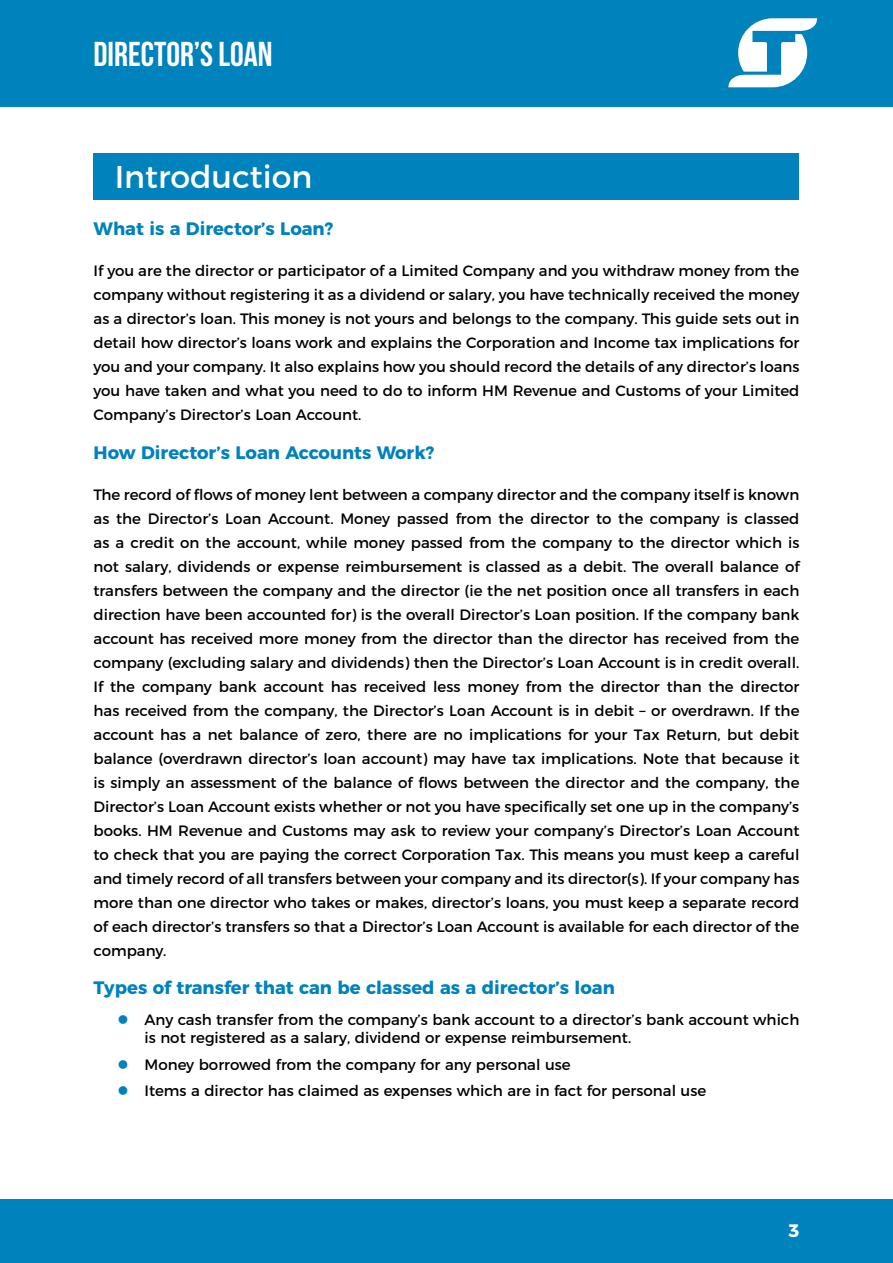
<style>
.page{position:relative;width:893px;height:1263px;background:#fff}
.page>*{position:absolute;margin:0;border:0;box-sizing:border-box;transform-origin:0 0}
.t1{font:34.5px "Bebas Neue";color:#fff}
.t2{font:31.5px "Montserrat";color:#fff}
.t3{font:700 18px "Montserrat";color:#0082bd}
.t4{font:700 18px "Montserrat";color:#fff}
.t5{font:15px/24px "Montserrat";color:#000;text-align:justify}
</style>
<div class="page">
<div style="left:0;top:0;width:893px;height:106px;background:#0082bd"></div>
<div style="left:0;top:1199px;width:893px;height:64px;background:#0082bd"></div>
<div style="left:94px;top:153px;width:705px;height:47px;background:#0082bd"></div>
<svg style="left:728px;top:18px;width:89px;height:70px"></svg>
<h1 class="t1" style="left:94px;top:35px;width:180px">DIRECTOR’S LOAN</h1>
<h2 class="t2" style="left:115px;top:151px;width:199px">Introduction</h2>
<p class="t3" style="left:94px;top:214px;width:241px">What is a Director’s Loan?</p>
<p class="t5" style="left:94px;top:257px;width:707px">If you are the director or participator of a Limited Company and you withdraw money from the company without registering it as a dividend or salary, you have technically received the money as a director’s loan. This money is not yours and belongs to the company. This guide sets out in detail how director’s loans work and explains the Corporation and Income tax implications for you and your company. It also explains how you should record the details of any director’s loans you have taken and what you need to do to inform HM Revenue and Customs of your Limited Company’s Director’s Loan Account.</p>
<p class="t3" style="left:94px;top:437px;width:342px">How Director’s Loan Accounts Work?</p>
<p class="t5" style="left:94px;top:481px;width:707px">The record of flows of money lent between a company director and the company itself is known as the Director’s Loan Account. Money passed from the director to the company is classed as a credit on the account, while money passed from the company to the director which is not salary, dividends or expense reimbursement is classed as a debit. The overall balance of transfers between the company and the director (ie the net position once all transfers in each direction have been accounted for) is the overall Director’s Loan position. If the company bank account has received more money from the director than the director has received from the company (excluding salary and dividends) then the Director’s Loan Account is in credit overall.<br>If the company bank account has received less money from the director than the director has received from the company, the Director’s Loan Account is in debit – or overdrawn. If the account has a net balance of zero, there are no implications for your Tax Return, but debit balance (overdrawn director’s loan account) may have tax implications. Note that because it is simply an assessment of the balance of flows between the director and the company, the Director’s Loan Account exists whether or not you have specifically set one up in the company’s books. HM Revenue and Customs may ask to review your company’s Director’s Loan Account to check that you are paying the correct Corporation Tax. This means you must keep a careful and timely record of all transfers between your company and its director(s). If your company has more than one director who takes or makes, director’s loans, you must keep a separate record of each director’s transfers so that a Director’s Loan Account is available for each director of the company.</p>
<p class="t3" style="left:94px;top:973px;width:523px">Types of transfer that can be classed as a director’s loan</p>
<p class="t5" style="left:145px;top:1009px;width:656px;line-height:18px">Any cash transfer from the company’s bank account to a director’s bank account which is not registered as a salary, dividend or expense reimbursement.</p>
<p class="t5" style="left:145px;top:1050px;width:563px;line-height:26.5px">Money borrowed from the company for any personal use<br>Items a director has claimed as expenses which are in fact for personal use</p>
<p class="t4" style="left:788px;top:1215px;width:13px">3</p>
</div>
